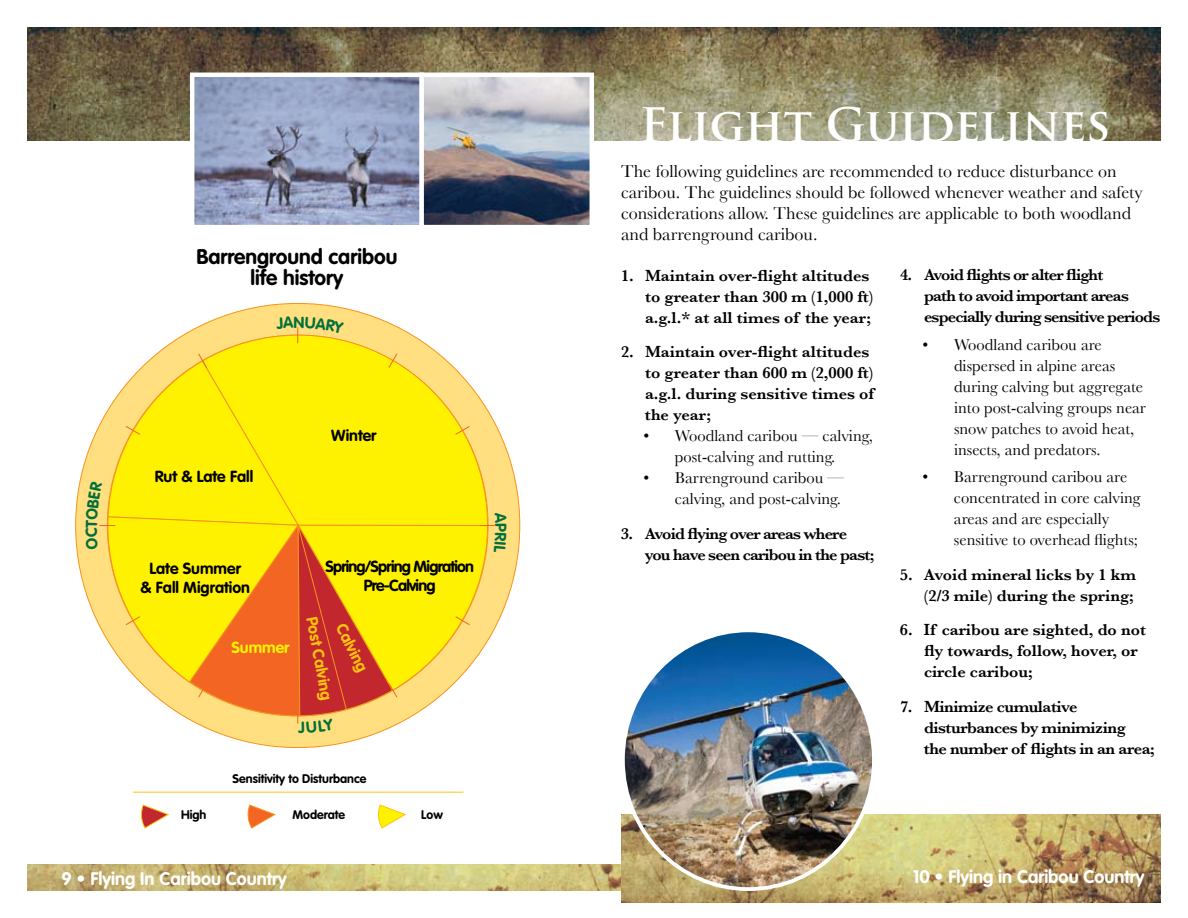
<style>
.page{position:relative;width:1188px;height:918px;background:#fff}
.page>*{position:absolute;margin:0;border:0;box-sizing:border-box;transform-origin:0 0}
.t1{font:700 45px "Trajan Pro";color:#fff}
.t2{font:700 21px/21px "VAG Rounded";color:#000;text-align:center}
.t3{font:18px/21px "Baskerville";color:#000}
.t4{font:700 18px "VAG Rounded";color:#fff}
.t5{font:600 16.5px/21px "Baskerville";letter-spacing:-.015em;color:#000}
.t6{font:16.5px/21px "Baskerville";color:#000}
.t7{font:600 16.5px/21px "Baskerville";letter-spacing:-.05em;color:#000}
.t8{font:700 15.9px/19px "VAG Rounded";color:#000;text-align:center}
.t9{font:700 15.9px/19px "VAG Rounded";letter-spacing:-.05em;color:#000;text-align:center}
.t10{font:700 15.9px "VAG Rounded";color:#ffc20e}
.t11{font:700 15.9px "VAG Rounded";color:#fff200}
.t12{font:700 15.9px "VAG Rounded";color:#006f3b}
.t13{font:700 12.3px "VAG Rounded";color:#000}
</style>
<div class="page">
<img style="left:27px;top:864px;width:594px;height:27px">
<img style="left:27px;top:27px;width:1134px;height:113px">
<img style="left:621px;top:815px;width:540px;height:88px">
<img style="left:195px;top:78px;width:394px;height:146px">
<div style="left:190px;top:73px;width:234px;height:156px;border:4px solid #fff"></div>
<div style="left:419px;top:73px;width:175px;height:156px;border:4px solid #fff"></div>
<img style="left:623px;top:633px;width:251px;height:256px">
<div style="left:76px;top:303px;width:444px;height:445px;background:#ffdf7f;border-radius:50%"></div>
<svg style="left:214px;top:334px;width:226px;height:20px"></svg>
<svg style="left:141px;top:804px;width:28px;height:25px"></svg>
<svg style="left:247px;top:804px;width:29px;height:25px"></svg>
<svg style="left:378px;top:804px;width:28px;height:25px"></svg>
<hr style="left:133px;top:792px;width:330px;height:1px;background:#ffc20e">
<svg style="left:297px;top:327px;width:2px;height:6px"></svg>
<svg style="left:86px;top:354px;width:402px;height:379px"></svg>
<h1 class="t1" style="left:640px;top:96px;width:472px">Flight Guidelines</h1>
<p class="t2" style="left:197px;top:246px;width:202px">Barrenground caribou life history</p>
<p class="t8" style="left:155px;top:467px;width:100px">Rut &amp; Late Fall</p>
<p class="t8" style="left:331px;top:427px;width:47px">Winter</p>
<p class="t8" style="left:140px;top:560px;width:111px">Late Summer<br>&amp; Fall Migration</p>
<p class="t11" style="left:231px;top:638px;width:60px">Summer</p>
<p class="t9" style="left:325px;top:558px;width:150px">Spring/Spring Migration<br>Pre-Calving</p>
<p class="t10" style="left:321px;top:615px;width:86px;rotate:80deg">Post Calving</p>
<p class="t10" style="left:349px;top:620px;width:53px;rotate:63deg">Calving</p>
<p class="t12" style="left:510px;top:523px;width:10px;rotate:90deg">P</p>
<p class="t13" style="left:233px;top:772px;width:135px">Sensitivity to Disturbance</p>
<p class="t13" style="left:181px;top:808px;width:27px">High</p>
<p class="t13" style="left:292px;top:808px;width:54px">Moderate</p>
<p class="t13" style="left:421px;top:808px;width:23px">Low</p>
<p class="t3" style="left:621px;top:161px;width:523px">The following guidelines are recommended to reduce disturbance on caribou. The guidelines should be followed whenever weather and safety considerations allow. These guidelines are applicable to both woodland and barrenground caribou.</p>
<p class="t5" style="left:645px;top:265px;width:230px;text-indent:-24px">1. Maintain over-flight altitudes to greater than 300 m (1,000 ft) a.g.l.* at all times of the year;</p>
<p class="t5" style="left:645px;top:341px;width:230px;text-indent:-24px">2. Maintain over-flight altitudes to greater than 600 m (2,000 ft) a.g.l. during sensitive times of the year;</p>
<p class="t6" style="left:644px;top:425px;width:231px;text-align:center">• Woodland caribou — calving, post-calving and rutting.</p>
<p class="t6" style="left:644px;top:467px;width:202px;text-align:right">• Barrenground caribou — calving, and post-calving.</p>
<p class="t7" style="left:645px;top:523px;width:231px;text-indent:-24px">3. Avoid flying over areas where you have seen caribou in the past;</p>
<p class="t7" style="left:924px;top:264px;width:238px;text-indent:-24px">4. Avoid flights or alter flight<br>path to avoid important areas especially during sensitive periods</p>
<p class="t6" style="left:954px;top:334px;width:193px;text-indent:-31px">• Woodland caribou are dispersed in alpine areas during calving but aggregate into post-calving groups near snow patches to avoid heat, insects, and predators.</p>
<p class="t6" style="left:954px;top:466px;width:188px;text-indent:-31px">• Barrenground caribou are concentrated in core calving areas and are especially sensitive to overhead flights;</p>
<p class="t5" style="left:900px;top:564px;width:238px;text-align:right">5. Avoid mineral licks by 1 km (2/3 mile) during the spring;</p>
<p class="t5" style="left:924px;top:619px;width:224px;text-indent:-24px">6. If caribou are sighted, do not fly towards, follow, hover, or circle caribou;</p>
<p class="t5" style="left:924px;top:696px;width:232px;text-indent:-24px">7. Minimize cumulative disturbances by minimizing<br>the number of flights in an area;</p>
<p class="t4" style="left:62px;top:868px;width:227px">9 • Flying In Caribou Country</p>
<p class="t4" style="left:913px;top:866px;width:233px">10 • Flying in Caribou Country</p>
</div>
